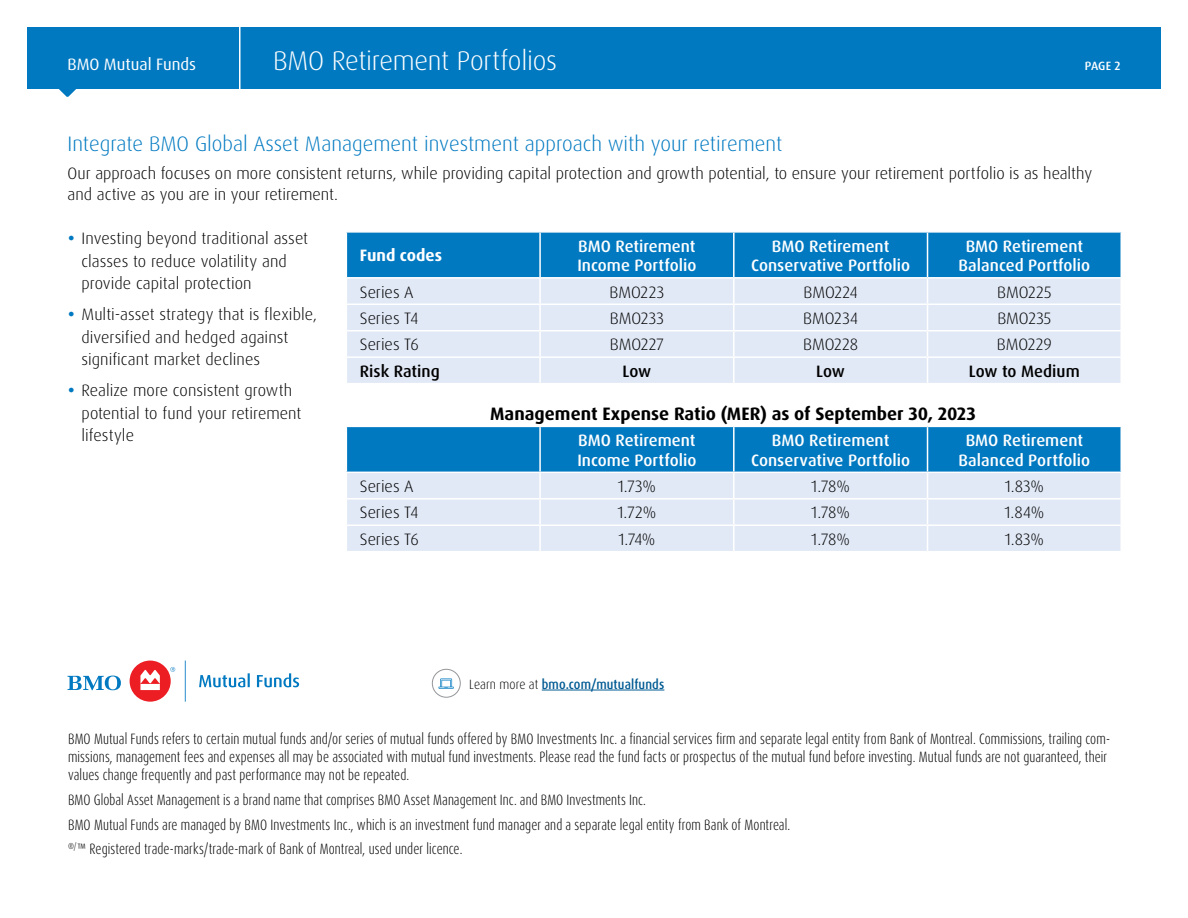
<style>
.page{position:relative;width:1188px;height:918px;background:#fff}
.page>*{position:absolute;margin:0;border:0;box-sizing:border-box;transform-origin:0 0}
.t1{font:300 27px "Dax Pro";letter-spacing:-.01em;color:#fff}
.Heading2_-_H2{font:300 21px "Dax Pro";color:#0079c1}
.t2{font:700 18px "Dax Pro";color:#000}
.t3{font:300 16.5px/22.5px "Dax Pro";color:#000}
.t4{font:500 16.5px/19.5px "Dax Pro";color:#fff}
.t5{font:500 16.5px "Dax Pro";letter-spacing:-.005em;color:#000}
.t6{font:16.5px "Dax Pro";color:#fff}
.Table-Header{font:700 16.5px "Dax Pro";color:#fff}
.Notes{font:300 condensed 15px/18px "Dax Pro";letter-spacing:.01em;color:#000;scale:.9 1}
.t7{font:500 13.5px "Dax Pro";letter-spacing:.01em;color:#005a93;scale:.9 1}
.t8{font:500 12px "Dax Pro";color:#fff}
.s1{font-weight:700;color:#0079c1}
.s2{font-weight:300;color:#000}
</style>
<div class="page">
<div style="left:27px;top:27px;width:1134px;height:62px;background:#0079c1"></div>
<svg style="left:59px;top:89px;width:17px;height:8px"></svg>
<hr style="left:239px;top:24px;width:2px;height:71px;background:#fff">
<svg style="left:346px;top:232px;width:775px;height:151px;background:#a0c9e6"></svg>
<hr style="left:1120px;top:358px;width:2px;height:25px;background:#fff">
<svg style="left:346px;top:426px;width:775px;height:125px;background:#93c2e3"></svg>
<hr style="left:1120px;top:526px;width:2px;height:25px;background:#fff">
<div style="left:130px;top:661px;width:41px;height:41px;background:#ed1d24;border-radius:50%"></div>
<svg style="left:140px;top:670px;width:20px;height:20px"></svg>
<svg style="left:257px;top:673px;width:42px;height:14px"></svg>
<svg style="left:68px;top:676px;width:53px;height:14px"></svg>
<svg style="left:185px;top:661px;width:1px;height:41px"></svg>
<svg style="left:170px;top:667px;width:5px;height:5px"></svg>
<svg style="left:199px;top:673px;width:51px;height:14px"></svg>
<div style="left:432px;top:669px;width:29px;height:29px;border:1px solid #939598;border-radius:50%"></div>
<svg style="left:439px;top:678px;width:15px;height:11px"></svg>
<hr style="left:542px;top:690px;width:122px;height:1px;background:#005a93">
<p class="t6" style="left:68px;top:54px;width:130px">BMO Mutual Funds</p>
<h1 class="t1" style="left:273px;top:43px;width:285px">BMO Retirement Portfolios</h1>
<p class="t8" style="left:1085px;top:58px;width:37px">PAGE 2</p>
<h2 class="Heading2_-_H2" style="left:68px;top:131px;width:716px">Integrate BMO Global Asset Management investment approach with your retirement</h2>
<p class="t3" style="left:68px;top:163px;width:1026px;line-height:21px">Our approach focuses on more consistent returns, while providing capital protection and growth potential, to ensure your retirement portfolio is as healthy and active as you are in your retirement.</p>
<p class="t3" style="left:82px;top:227px;width:228px;text-indent:-14px"><span class="s1">•</span> Investing beyond traditional asset classes to reduce volatility and provide capital protection</p>
<p class="t3" style="left:82px;top:303px;width:237px;text-indent:-14px"><span class="s1">•</span> Multi-asset strategy that is flexible, diversified and hedged against significant market declines</p>
<p class="t3" style="left:82px;top:379px;width:221px;text-indent:-14px"><span class="s1">•</span> Realize more consistent growth potential to fund your retirement lifestyle</p>
<h3 class="Table-Header" style="left:360px;top:245px;width:84px">Fund codes</h3>
<p class="t4" style="left:577px;top:236px;width:121px">BMO Retirement<br>Income Portfolio</p>
<p class="t4" style="left:772px;top:236px;width:119px">BMO Retirement</p>
<p class="t4" style="left:966px;top:236px;width:119px">BMO Retirement</p>
<p class="t4" style="left:958px;top:256px;width:133px">Balanced Portfolio</p>
<p class="t4" style="left:751px;top:256px;width:160px">Conservative Portfolio</p>
<p class="t3" style="left:360px;top:281px;width:55px">Series A</p>
<p class="t3" style="left:610px;top:281px;width:56px">BMO223</p>
<p class="t3" style="left:804px;top:281px;width:56px">BMO224</p>
<p class="t3" style="left:997px;top:281px;width:56px">BMO225</p>
<p class="t3" style="left:360px;top:307px;width:60px">Series T4</p>
<p class="t3" style="left:610px;top:307px;width:55px">BMO233</p>
<p class="t3" style="left:803px;top:307px;width:56px">BMO234</p>
<p class="t3" style="left:997px;top:307px;width:55px">BMO235</p>
<p class="t3" style="left:360px;top:334px;width:60px">Series T6</p>
<p class="t3" style="left:610px;top:334px;width:56px">BMO227</p>
<p class="t3" style="left:803px;top:334px;width:56px">BMO228</p>
<p class="t3" style="left:997px;top:334px;width:57px">BMO229</p>
<p class="t5" style="left:360px;top:361px;width:81px">Risk Rating</p>
<p class="t5" style="left:623px;top:361px;width:30px">Low</p>
<p class="t5" style="left:816px;top:361px;width:30px">Low</p>
<p class="t5" style="left:969px;top:361px;width:112px">Low to Medium</p>
<p class="t2" style="left:490px;top:402px;width:487px">Management Expense Ratio (MER) as of September 30, 2023</p>
<p class="t4" style="left:577px;top:431px;width:121px">BMO Retirement<br>Income Portfolio</p>
<p class="t4" style="left:772px;top:431px;width:119px">BMO Retirement</p>
<p class="t4" style="left:966px;top:431px;width:119px">BMO Retirement</p>
<p class="t4" style="left:958px;top:450px;width:133px">Balanced Portfolio</p>
<p class="t4" style="left:751px;top:450px;width:160px">Conservative Portfolio</p>
<p class="t3" style="left:360px;top:475px;width:55px">Series A</p>
<p class="t3" style="left:618px;top:475px;width:40px">1.73%</p>
<p class="t3" style="left:811px;top:475px;width:40px">1.78%</p>
<p class="t3" style="left:1005px;top:475px;width:41px">1.83%</p>
<p class="t3" style="left:360px;top:502px;width:60px">Series T4</p>
<p class="t3" style="left:618px;top:502px;width:40px">1.72%</p>
<p class="t3" style="left:811px;top:502px;width:40px">1.78%</p>
<p class="t3" style="left:1005px;top:502px;width:41px">1.84%</p>
<p class="t3" style="left:360px;top:528px;width:60px">Series T6</p>
<p class="t3" style="left:618px;top:528px;width:39px">1.74%</p>
<p class="t3" style="left:811px;top:528px;width:40px">1.78%</p>
<p class="t3" style="left:1005px;top:528px;width:41px">1.83%</p>
<p class="t7" style="left:469px;top:675px;width:218px"><span class="s2">Learn more at</span> bmo.com/mutualfunds</p>
<p class="Notes" style="left:68px;top:730px;width:1159px">BMO Mutual Funds refers to certain mutual funds and/or series of mutual funds offered by BMO Investments Inc. a financial services firm and separate legal entity from Bank of Montreal. Commissions, trailing com&shy;missions, management fees and expenses all may be associated with mutual fund investments. Please read the fund facts or prospectus of the mutual fund before investing. Mutual funds are not guaranteed, their values change frequently and past performance may not be repeated.</p>
<p class="Notes" style="left:68px;top:791px;width:644px">BMO Global Asset Management is a brand name that comprises BMO Asset Management Inc. and BMO Investments Inc.</p>
<p class="Notes" style="left:68px;top:815px;width:804px">BMO Mutual Funds are managed by BMO Investments Inc., which is an investment fund manager and a separate legal entity from Bank of Montreal.</p>
<p class="Notes" style="left:68px;top:840px;width:440px"><sup>®/</sup>™ Registered trade-marks/trade-mark of Bank of Montreal, used under licence.</p>
</div>
